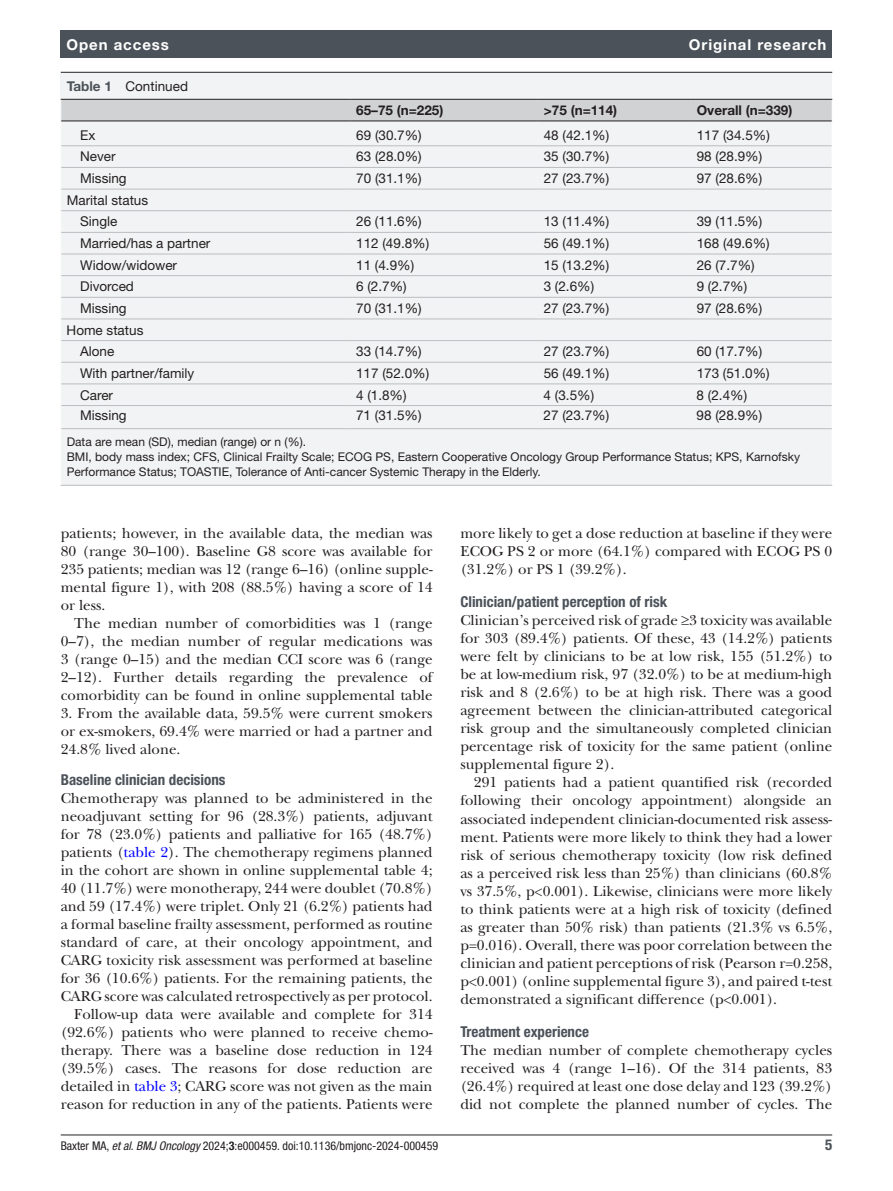
<style>
.page{position:relative;width:893px;height:1191px;background:#fff}
.page>*{position:absolute;margin:0;border:0;box-sizing:border-box;transform-origin:0 0}
.t1{font:15px/18px "New Baskerville";color:#231f20;text-align:justify}
.t2{font:700 condensed 15px "Helvetica Neue LT Std";color:#4b5259}
.t3{font:700 15px "Helvetica Neue LT Std";letter-spacing:.065em;color:#fff}
.t4{font:13.5px/21.6px "Helvetica Neue LT Std";color:#231f20}
.t5{font:700 13.5px "Helvetica Neue LT Std";color:#231f20}
.t6{font:12px/15px "Helvetica Neue LT Std";color:#231f20}
.t7{font:condensed 12px "Helvetica Neue LT Std";color:#231f20}
.s1{font-weight:700;color:#4b5259}
.s2{color:#00f}
.s3{font-style:italic}
.s4{font-weight:700}
</style>
<div class="page">
<hr style="left:61px;top:1134px;width:771px;height:1px;background:#231f20">
<div style="left:61px;top:31px;width:771px;height:27px;background:#4b5259"></div>
<div style="left:61px;top:91px;width:771px;height:394px;background:#f2f3f4"></div>
<hr style="left:61px;top:485px;width:289px;height:1px;background:#bcbdc0">
<hr style="left:350px;top:485px;width:188px;height:1px;background:#bcbdc0">
<hr style="left:538px;top:485px;width:153px;height:1px;background:#bcbdc0">
<hr style="left:691px;top:485px;width:141px;height:1px;background:#bcbdc0">
<svg style="left:60px;top:99px;width:773px;height:330px"></svg>
<div style="left:61px;top:73px;width:771px;height:18px;background:#f2f3f4"></div>
<hr style="left:61px;top:72px;width:771px;height:1px;background:#231f20">
<p class="t3" style="left:66px;top:35px;width:104px">Open access</p>
<p class="t3" style="left:689px;top:35px;width:139px">Original research</p>
<p class="t4" style="left:67px;top:75px;width:123px"><span class="s1">Table 1</span> Continued</p>
<p class="t5" style="left:356px;top:102px;width:89px">65–75 (n=225)</p>
<p class="t5" style="left:544px;top:102px;width:75px">&gt;75 (n=114)</p>
<p class="t5" style="left:697px;top:102px;width:97px">Overall (n=339)</p>
<p class="t4" style="left:80px;top:124px;width:17px">Ex</p>
<p class="t4" style="left:356px;top:124px;width:67px">69 (30.7%)</p>
<p class="t4" style="left:544px;top:124px;width:67px">48 (42.1%)</p>
<p class="t4" style="left:697px;top:124px;width:75px">117 (34.5%)</p>
<p class="t4" style="left:80px;top:146px;width:37px">Never</p>
<p class="t4" style="left:356px;top:146px;width:67px">63 (28.0%)</p>
<p class="t4" style="left:544px;top:146px;width:67px">35 (30.7%)</p>
<p class="t4" style="left:697px;top:146px;width:67px">98 (28.9%)</p>
<p class="t4" style="left:80px;top:167px;width:48px">Missing</p>
<p class="t4" style="left:356px;top:167px;width:67px">70 (31.1%)</p>
<p class="t4" style="left:544px;top:167px;width:67px">27 (23.7%)</p>
<p class="t4" style="left:697px;top:167px;width:67px">97 (28.6%)</p>
<p class="t4" style="left:80px;top:189px;width:70px;text-indent:-14px">Marital status<br>Single</p>
<p class="t4" style="left:356px;top:211px;width:67px">26 (11.6%)</p>
<p class="t4" style="left:544px;top:211px;width:67px">13 (11.4%)</p>
<p class="t4" style="left:697px;top:211px;width:67px">39 (11.5%)</p>
<p class="t4" style="left:80px;top:232px;width:132px">Married/has a partner</p>
<p class="t4" style="left:356px;top:232px;width:75px">112 (49.8%)</p>
<p class="t4" style="left:544px;top:232px;width:67px">56 (49.1%)</p>
<p class="t4" style="left:697px;top:232px;width:75px">168 (49.6%)</p>
<p class="t4" style="left:80px;top:254px;width:98px">Widow/widower</p>
<p class="t4" style="left:356px;top:254px;width:60px">11 (4.9%)</p>
<p class="t4" style="left:544px;top:254px;width:67px">15 (13.2%)</p>
<p class="t4" style="left:697px;top:254px;width:60px">26 (7.7%)</p>
<p class="t4" style="left:80px;top:275px;width:55px">Divorced</p>
<p class="t4" style="left:356px;top:275px;width:52px">6 (2.7%)</p>
<p class="t4" style="left:544px;top:275px;width:52px">3 (2.6%)</p>
<p class="t4" style="left:697px;top:275px;width:52px">9 (2.7%)</p>
<p class="t4" style="left:80px;top:297px;width:48px">Missing</p>
<p class="t4" style="left:356px;top:297px;width:67px">70 (31.1%)</p>
<p class="t4" style="left:544px;top:297px;width:67px">27 (23.7%)</p>
<p class="t4" style="left:697px;top:297px;width:67px">97 (28.6%)</p>
<p class="t4" style="left:80px;top:319px;width:65px;text-indent:-14px">Home status<br>Alone</p>
<p class="t4" style="left:356px;top:340px;width:67px">33 (14.7%)</p>
<p class="t4" style="left:544px;top:340px;width:67px">27 (23.7%)</p>
<p class="t4" style="left:697px;top:340px;width:67px">60 (17.7%)</p>
<p class="t4" style="left:80px;top:362px;width:116px">With partner/family</p>
<p class="t4" style="left:356px;top:362px;width:75px">117 (52.0%)</p>
<p class="t4" style="left:544px;top:362px;width:67px">56 (49.1%)</p>
<p class="t4" style="left:697px;top:362px;width:75px">173 (51.0%)</p>
<p class="t4" style="left:80px;top:384px;width:34px">Carer</p>
<p class="t4" style="left:356px;top:384px;width:52px">4 (1.8%)</p>
<p class="t4" style="left:544px;top:384px;width:52px">4 (3.5%)</p>
<p class="t4" style="left:697px;top:384px;width:52px">8 (2.4%)</p>
<p class="t4" style="left:80px;top:404px;width:48px">Missing</p>
<p class="t4" style="left:356px;top:404px;width:67px">71 (31.5%)</p>
<p class="t4" style="left:544px;top:404px;width:67px">27 (23.7%)</p>
<p class="t4" style="left:697px;top:404px;width:67px">98 (28.9%)</p>
<p class="t6" style="left:67px;top:434px;width:735px">Data are mean (SD), median (range) or n (%).<br>BMI, body mass index; CFS, Clinical Frailty Scale; ECOG PS, Eastern Cooperative Oncology Group Performance Status; KPS, Karnofsky<br>Performance Status; TOASTIE, Tolerance of Anti-cancer Systemic Therapy in the Elderly.</p>
<p class="t1" style="left:61px;top:524px;width:373px">patients; however, in the available data, the median was 80 (range 30–100). Baseline G8 score was available for 235 patients; median was 12 (range 6–16) (online supple&shy;mental figure 1), with 208 (88.5%) having a score of 14 or less.</p>
<p class="t1" style="left:61px;top:614px;width:373px;text-indent:14px">The median number of comorbidities was 1 (range 0–7), the median number of regular medications was 3 (range 0–15) and the median CCI score was 6 (range 2–12). Further details regarding the prevalence of comorbidity can be found in online supplemental table</p>
<p class="t1" style="left:61px;top:704px;width:373px">3. From the available data, 59.5% were current smokers or ex-smokers, 69.4% were married or had a partner and 24.8% lived alone.</p>
<p class="t2" style="left:61px;top:771px;width:166px">Baseline clinician decisions</p>
<p class="t1" style="left:61px;top:789px;width:373px;text-align:right">Chemotherapy was planned to be administered in the neoadjuvant setting for 96 (28.3%) patients, adjuvant for 78 (23.0%) patients and palliative for 165 (48.7%) patients (<span class="s2">table 2</span>). The chemotherapy regimens planned in the cohort are shown in online supplemental table 4; 40 (11.7%) were monotherapy, 244 were doublet (70.8%) and 59 (17.4%) were triplet. Only 21 (6.2%) patients had a formal baseline frailty assessment, performed as routine standard of care, at their oncology appointment, and CARG toxicity risk assessment was performed at baseline for 36 (10.6%) patients. For the remaining patients, the CARG score was calculated retrospectively as per protocol.<br>Follow-up data were available and complete for 314 (92.6%) patients who were planned to receive chemo&shy;therapy. There was a baseline dose reduction in 124 (39.5%) cases. The reasons for dose reduction are detailed in <span class="s2">table 3</span>; CARG score was not given as the main reason for reduction in any of the patients. Patients were</p>
<p class="t1" style="left:460px;top:524px;width:373px">more likely to get a dose reduction at baseline if they were ECOG PS 2 or more (64.1%) compared with ECOG PS 0 (31.2%) or PS 1 (39.2%).</p>
<p class="t2" style="left:460px;top:593px;width:208px">Clinician/patient perception of risk</p>
<p class="t1" style="left:460px;top:611px;width:373px">Clinician’s perceived risk of grade ≥3 toxicity was available for 303 (89.4%) patients. Of these, 43 (14.2%) patients were felt by clinicians to be at low risk, 155 (51.2%) to be at low-medium risk, 97 (32.0%) to be at medium-high risk and 8 (2.6%) to be at high risk. There was a good agreement between the clinician-attributed categorical risk group and the simultaneously completed clinician percentage risk of toxicity for the same patient (online supplemental figure 2).</p>
<p class="t1" style="left:460px;top:773px;width:373px;text-indent:14px">291 patients had a patient quantified risk (recorded following their oncology appointment) alongside an associated independent clinician-documented risk assess&shy;ment. Patients were more likely to think they had a lower risk of serious chemotherapy toxicity (low risk defined as a perceived risk less than 25%) than clinicians (60.8% vs 37.5%, p&lt;0.001). Likewise, clinicians were more likely to think patients were at a high risk of toxicity (defined as greater than 50% risk) than patients (21.3% vs 6.5%, p=0.016). Overall, there was poor correlation between the clinician and patient perceptions of risk (Pearson r=0.258, p&lt;0.001) (online supplemental figure 3), and paired t-test demonstrated a significant difference (p&lt;0.001).</p>
<p class="t2" style="left:460px;top:1023px;width:130px">Treatment experience</p>
<p class="t1" style="left:460px;top:1041px;width:373px">The median number of complete chemotherapy cycles received was 4 (range 1–16). Of the 314 patients, 83 (26.4%) required at least one dose delay and 123 (39.2%) did not complete the planned number of cycles. The</p>
<p class="t7" style="left:61px;top:1138px;width:379px">Baxter MA, <span class="s3">et al</span>. <span class="s3">BMJ Oncology</span> 2024;<span class="s4">3</span>:e000459. doi:10.1136/bmjonc-2024-000459</p>
<p class="t2" style="left:825px;top:1135px;width:9px">5</p>
</div>
